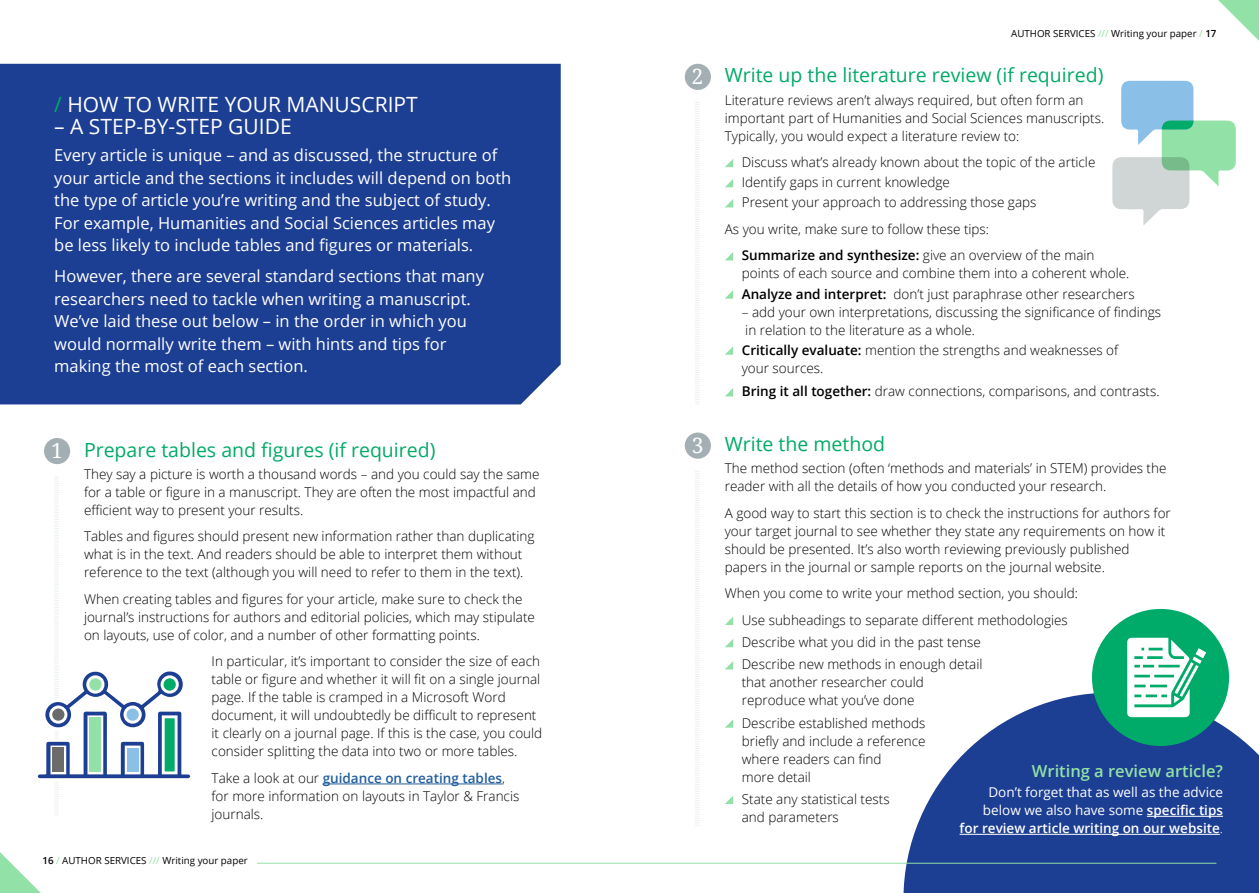
<style>
.page{position:relative;width:1259px;height:893px;background:#fff}
.page>*{position:absolute;margin:0;border:0;box-sizing:border-box;transform-origin:0 0}
.t1{font:21px "Open Sans";color:#fff}
.t2{font:21px "Droid Serif";color:#fff}
.t3{font:19.5px "Open Sans";color:#00aa68}
.t4{font:16.5px/22.5px "Open Sans";color:#fff}
.t5{font:600 16.5px "Open Sans";color:#92e1a6}
.t6{font:300 13.5px/18px "Open Sans";color:#000}
.t7{font:13.5px/18px "Open Sans";color:#fff;text-align:right}
.t8{font:9.75px "Open Sans";color:#000}
.s1{color:#00aa68}
.s2{font-weight:600;color:#215e9e}
.s3{font-weight:600}
.s4{color:#92e1a6}
.s5{font-weight:300}
</style>
<div class="page">
<svg style="left:903px;top:693px;width:356px;height:200px;fill:#1c3e93"></svg>
<div style="left:0;top:64px;width:561px;height:340px;background:#1c3e93"></div>
<hr style="left:323px;top:784px;width:179px;height:1px;background:#215e9e">
<svg style="left:725px;top:159px;width:8px;height:8px"></svg>
<svg style="left:725px;top:179px;width:8px;height:8px"></svg>
<svg style="left:725px;top:199px;width:8px;height:8px"></svg>
<svg style="left:725px;top:252px;width:8px;height:8px"></svg>
<svg style="left:725px;top:290px;width:8px;height:9px"></svg>
<svg style="left:725px;top:346px;width:8px;height:9px"></svg>
<svg style="left:725px;top:388px;width:8px;height:8px"></svg>
<svg style="left:695px;top:102px;width:4px;height:303px"></svg>
<div style="left:44px;top:438px;width:26px;height:26px;background:#a3afb2;border-radius:50%"></div>
<div style="left:685px;top:64px;width:26px;height:26px;background:#a3afb2;border-radius:50%"></div>
<svg style="left:725px;top:617px;width:8px;height:8px"></svg>
<svg style="left:725px;top:639px;width:8px;height:8px"></svg>
<svg style="left:725px;top:661px;width:8px;height:8px"></svg>
<svg style="left:725px;top:719px;width:8px;height:9px"></svg>
<svg style="left:725px;top:796px;width:8px;height:8px"></svg>
<svg style="left:695px;top:471px;width:4px;height:355px"></svg>
<div style="left:685px;top:433px;width:26px;height:26px;background:#a3afb2;border-radius:50%"></div>
<hr style="left:1147px;top:816px;width:76px;height:1px;background:#fff">
<hr style="left:959px;top:834px;width:260px;height:1px;background:#fff">
<svg style="left:0;top:852px;width:41px;height:41px"></svg>
<hr style="left:257px;top:863px;width:959px;height:1px;background:#92e1a6">
<svg style="left:1218px;top:0;width:41px;height:41px"></svg>
<svg style="left:37px;top:476px;width:154px;height:339px"></svg>
<div style="left:90px;top:718px;width:11px;height:54px;background:#92e1a6"></div>
<div style="left:53px;top:748px;width:11px;height:24px;background:#6b6b6b"></div>
<div style="left:127px;top:748px;width:11px;height:24px;background:#8ac0e8"></div>
<div style="left:89px;top:678px;width:12px;height:13px;background:#92e1a6;border-radius:50%"></div>
<div style="left:163px;top:678px;width:13px;height:13px;background:#00aa68;border-radius:50%"></div>
<div style="left:126px;top:708px;width:13px;height:13px;background:#8ac0e8;border-radius:50%"></div>
<div style="left:52px;top:708px;width:12px;height:13px;background:#6b6b6b;border-radius:50%"></div>
<div style="left:1092px;top:609px;width:137px;height:137px;background:#00aa68;border-radius:50%"></div>
<svg style="left:1127px;top:638px;width:79px;height:79px"></svg>
<svg style="left:1112px;top:81px;width:124px;height:144px"></svg>
<h1 class="t1" style="left:54px;top:90px;width:365px"><span class="s1">/</span> HOW TO WRITE YOUR MANUSCRIPT</h1>
<h1 class="t1" style="left:54px;top:112px;width:239px">– A STEP-BY-STEP GUIDE</h1>
<p class="t4" style="left:54px;top:143px;width:459px">Every article is unique – and as discussed, the structure of your article and the sections it includes will depend on both the type of article you’re writing and the subject of study.<br>For example, Humanities and Social Sciences articles may be less likely to include tables and figures or materials.</p>
<p class="t4" style="left:54px;top:264px;width:431px">However, there are several standard sections that many researchers need to tackle when writing a manuscript.<br>We’ve laid these out below – in the order in which you would normally write them – with hints and tips for making the most of each section.</p>
<h1 class="t2" style="left:51px;top:436px;width:13px">1</h1>
<h2 class="t3" style="left:84px;top:436px;width:353px">Prepare tables and figures (if required)</h2>
<p class="t6" style="left:84px;top:465px;width:457px">They say a picture is worth a thousand words – and you could say the same for a table or figure in a manuscript. They are often the most impactful and efficient way to present your results.</p>
<p class="t6" style="left:84px;top:527px;width:452px">Tables and figures should present new information rather than duplicating what is in the text. And readers should be able to interpret them without reference to the text (although you will need to refer to them in the text).</p>
<p class="t6" style="left:84px;top:590px;width:452px">When creating tables and figures for your article, make sure to check the journal’s instructions for authors and editorial policies, which may stipulate on layouts, use of color, and a number of other formatting points.</p>
<p class="t6" style="left:212px;top:652px;width:332px">In particular, it’s important to consider the size of each table or figure and whether it will fit on a single journal page. If the table is cramped in a Microsoft Word document, it will undoubtedly be difficult to represent it clearly on a journal page. If this is the case, you could consider splitting the data into two or more tables.</p>
<p class="t6" style="left:212px;top:769px;width:309px">Take a look at our <span class="s2">guidance on creating tables</span>, for more information on layouts in Taylor &amp; Francis journals.</p>
<p class="t8" style="left:43px;top:853px;width:207px"><span class="s3">16</span> <span class="s4">/</span> AUTHOR SERVICES <span class="s4">///</span> Writing your paper</p>
<h1 class="t2" style="left:692px;top:62px;width:13px">2</h1>
<h1 class="t2" style="left:692px;top:431px;width:13px">3</h1>
<p class="t8" style="left:1011px;top:27px;width:207px">AUTHOR SERVICES <span class="s4">///</span> Writing your paper <span class="s4">/</span> <span class="s3">17</span></p>
<h2 class="t3" style="left:725px;top:62px;width:380px">Write up the literature review (if required)</h2>
<p class="t6" style="left:725px;top:90px;width:381px">Literature reviews aren’t always required, but often form an important part of Humanities and Social Sciences manuscripts.<br>Typically, you would expect a literature review to:</p>
<p class="t6" style="left:742px;top:152px;width:355px;line-height:20.1px">Discuss what’s already known about the topic of the article<br>Identify gaps in current knowledge<br>Present your approach to addressing those gaps</p>
<p class="t6" style="left:742px;top:215px;width:354px;line-height:26.5px;text-indent:-17px">As you write, make sure to follow these tips:<br><span class="s3">Summarize and synthesize:</span> give an overview of the main</p>
<p class="t6" style="left:742px;top:263px;width:394px;line-height:20.1px">points of each source and combine them into a coherent whole.<br><span class="s3">Analyze and interpret:</span> don’t just paraphrase other researchers</p>
<p class="t6" style="left:742px;top:302px;width:421px">– add your own interpretations, discussing the significance of findings in relation to the literature as a whole.</p>
<p class="t6" style="left:742px;top:340px;width:378px"><span class="s3">Critically evaluate:</span> mention the strengths and weaknesses of your sources.</p>
<p class="t6" style="left:742px;top:382px;width:419px"><span class="s3">Bring it all together:</span> draw connections, comparisons, and contrasts.</p>
<h2 class="t3" style="left:725px;top:431px;width:162px">Write the method</h2>
<p class="t6" style="left:725px;top:459px;width:443px">The method section (often ‘methods and materials’ in STEM) provides the reader with all the details of how you conducted your research.</p>
<p class="t6" style="left:725px;top:504px;width:447px">A good way to start this section is to check the instructions for authors for your target journal to see whether they state any requirements on how it should be presented. It’s also worth reviewing previously published papers in the journal or sample reports on the journal website.</p>
<p class="t6" style="left:725px;top:580px;width:355px;line-height:26.5px;text-align:center">When you come to write your method section, you should:<br>Use subheadings to separate different methodologies</p>
<p class="t6" style="left:742px;top:631px;width:242px;line-height:22.2px">Describe what you did in the past tense<br>Describe new methods in enough detail</p>
<p class="t6" style="left:742px;top:673px;width:184px">that another researcher could reproduce what you’ve done</p>
<p class="t6" style="left:742px;top:713px;width:185px">Describe established methods briefly and include a reference where readers can find<br>more detail</p>
<p class="t6" style="left:742px;top:790px;width:149px">State any statistical tests and parameters</p>
<p class="t5" style="left:1032px;top:760px;width:193px">Writing a review article?</p>
<p class="t7" style="left:959px;top:783px;width:265px">Don’t forget that as well as the advice below we also have some <span class="s3">specific tips<br>for review article writing on our website</span><span class="s5">.</span></p>
</div>
